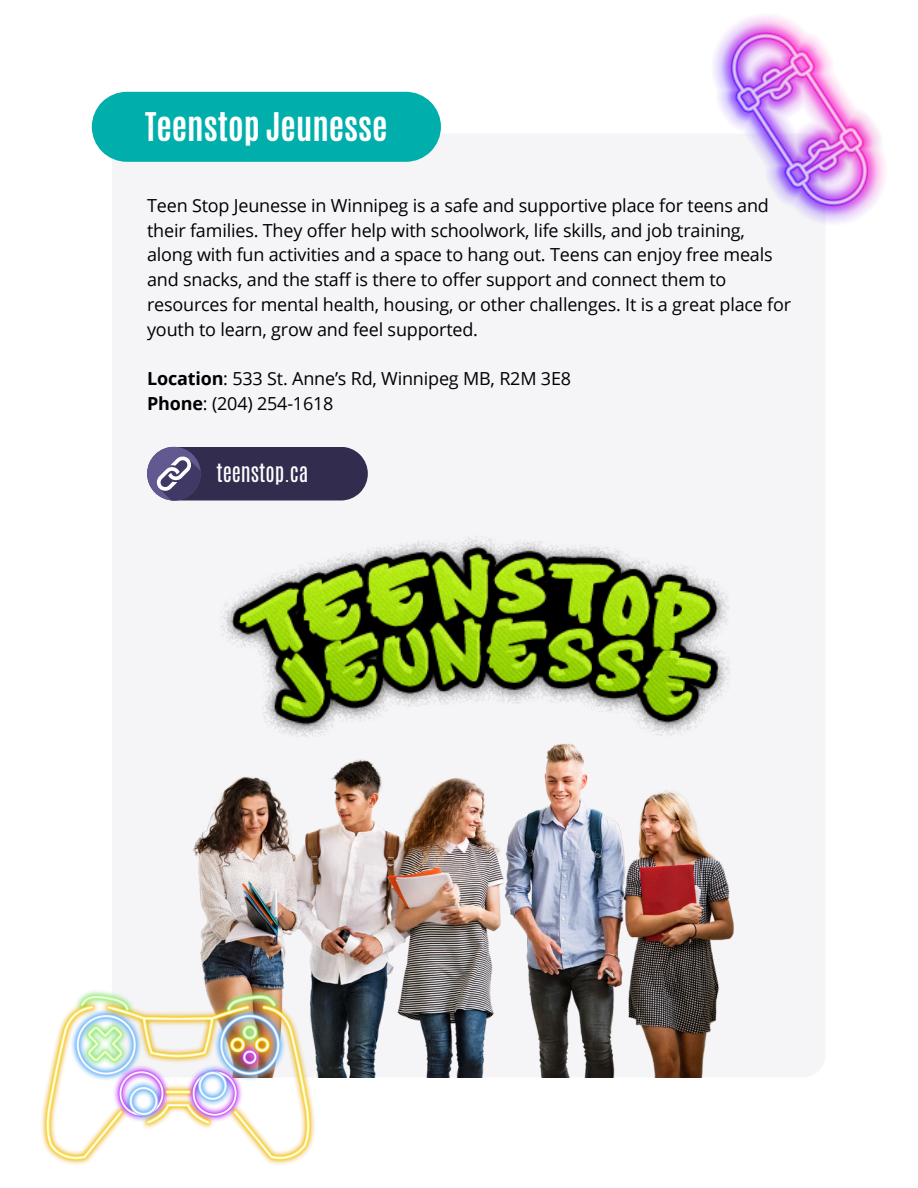
<style>
.page{position:relative;width:918px;height:1188px;background:#fff}
.page>*{position:absolute;margin:0;border:0;box-sizing:border-box;transform-origin:0 0}
.t1{font:700 33px "Antonio";color:#fff}
.t2{font:21px "Antonio";color:#fff}
.t3{font:18px/24.8px "Open Sans";letter-spacing:-.01em;color:#000}
.s1{font-weight:700}
</style>
<div class="page">
<div style="left:112px;top:134px;width:713px;height:943px;background:#f5f5f7;border-radius:22px"></div>
<div style="left:92px;top:92px;width:349px;height:70px;background:#00afab"></div>
<img style="left:255px;top:537px;width:464px;height:51px">
<svg style="left:147px;top:447px;width:221px;height:54px;background:#494365"></svg>
<img style="left:192px;top:588px;width:542px;height:490px">
<img style="left:713px;top:15px;width:173px;height:209px">
<img style="left:41px;top:990px;width:275px;height:175px">
<p class="t1" style="left:145px;top:103px;width:244px">Teenstop Jeunesse</p>
<h2 class="t3" style="left:147px;top:193px;width:646px">Teen Stop Jeunesse in Winnipeg is a safe and supportive place for teens and their families. They offer help with schoolwork, life skills, and job training, along with fun activities and a space to hang out. Teens can enjoy free meals and snacks, and the staff is there to offer support and connect them to resources for mental health, housing, or other challenges. It is a great place for youth to learn, grow and feel supported.</h2>
<p class="t3" style="left:147px;top:366px;width:426px"><span class="s1">Location</span>: 533 St. Anne’s Rd, Winnipeg MB, R2M 3E8</p>
<p class="t3" style="left:147px;top:391px;width:188px"><span class="s1">Phone</span>: (204) 254-1618</p>
<h1 class="t2" style="left:216px;top:458px;width:93px">TEENSTOP.CA</h1>
</div>
